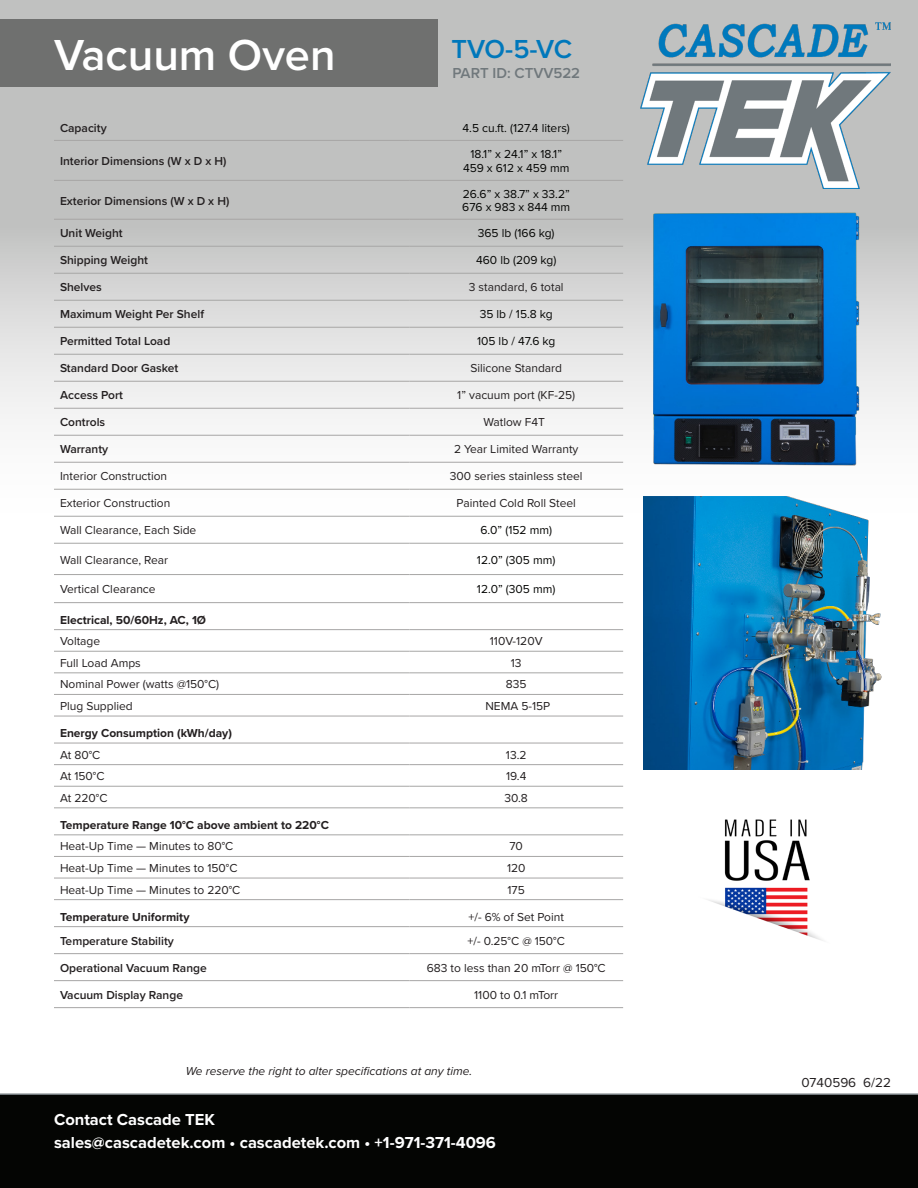
<style>
.page{position:relative;width:918px;height:1188px;background:#fff}
.page>*{position:absolute;margin:0;border:0;box-sizing:border-box;transform-origin:0 0}
.t1{font:600 45px "Proxima Nova";color:#fff}
.t2{font:600 27px "Proxima Nova";color:#0078bb}
.t3{font:700 16.5px "Proxima Nova";color:#fff}
.t4{font:600 15px "Proxima Nova";color:#70787c}
.t5{font:13.5px "Proxima Nova";color:#231f20}
.t6{font:12px "Proxima Nova";color:#231f20}
.t7{font:600 12px "Proxima Nova";color:#231f20}
.t8{font:12px "Proxima Nova";color:#040503}
.t9{font:700 12px "Proxima Nova";color:#231f20}
.t10{font:italic 12px "Proxima Nova";color:#231f20}
</style>
<div class="page">
<svg style="left:0;top:0;width:918px;height:544px"></svg>
<img style="left:638px;top:201px;width:235px;height:279px">
<div style="left:0;top:19px;width:438px;height:67px;background:#6f706f"></div>
<div style="left:0;top:1093px;width:918px;height:95px;background:#040503"></div>
<img style="left:641px;top:17px;width:249px;height:172px">
<hr style="left:54px;top:140px;width:355px;height:1px;background:#a7a6a5">
<hr style="left:409px;top:140px;width:214px;height:1px;background:#a7a6a5">
<hr style="left:54px;top:180px;width:355px;height:1px;background:#a7a6a5">
<hr style="left:409px;top:180px;width:214px;height:1px;background:#a7a6a5">
<hr style="left:54px;top:219px;width:355px;height:1px;background:#a7a6a5">
<hr style="left:409px;top:219px;width:214px;height:1px;background:#a7a6a5">
<hr style="left:54px;top:246px;width:355px;height:1px;background:#a7a6a5">
<hr style="left:409px;top:246px;width:214px;height:1px;background:#a7a6a5">
<hr style="left:54px;top:273px;width:355px;height:1px;background:#a7a6a5">
<hr style="left:409px;top:273px;width:214px;height:1px;background:#a7a6a5">
<hr style="left:54px;top:300px;width:355px;height:1px;background:#a7a6a5">
<hr style="left:409px;top:300px;width:214px;height:1px;background:#a7a6a5">
<hr style="left:54px;top:327px;width:355px;height:1px;background:#a7a6a5">
<hr style="left:409px;top:327px;width:214px;height:1px;background:#a7a6a5">
<hr style="left:54px;top:354px;width:355px;height:1px;background:#a7a6a5">
<hr style="left:409px;top:354px;width:214px;height:1px;background:#a7a6a5">
<hr style="left:54px;top:381px;width:355px;height:1px;background:#a7a6a5">
<hr style="left:409px;top:381px;width:214px;height:1px;background:#a7a6a5">
<hr style="left:54px;top:408px;width:355px;height:1px;background:#a7a6a5">
<hr style="left:409px;top:408px;width:214px;height:1px;background:#a7a6a5">
<hr style="left:54px;top:435px;width:355px;height:1px;background:#a7a6a5">
<hr style="left:409px;top:435px;width:214px;height:1px;background:#a7a6a5">
<hr style="left:54px;top:462px;width:355px;height:1px;background:#a7a6a5">
<hr style="left:409px;top:462px;width:214px;height:1px;background:#a7a6a5">
<hr style="left:54px;top:489px;width:355px;height:1px;background:#a7a6a5">
<hr style="left:409px;top:489px;width:214px;height:1px;background:#a7a6a5">
<hr style="left:54px;top:516px;width:355px;height:1px;background:#a7a6a5">
<hr style="left:409px;top:516px;width:214px;height:1px;background:#a7a6a5">
<hr style="left:54px;top:543px;width:355px;height:1px;background:#a7a6a5">
<hr style="left:409px;top:543px;width:214px;height:1px;background:#a7a6a5">
<hr style="left:54px;top:574px;width:355px;height:1px;background:#a7a6a5">
<hr style="left:409px;top:574px;width:214px;height:1px;background:#a7a6a5">
<hr style="left:54px;top:602px;width:355px;height:1px;background:#a7a6a5">
<hr style="left:409px;top:602px;width:214px;height:1px;background:#a7a6a5">
<hr style="left:54px;top:629px;width:355px;height:1px;background:#a7a6a5">
<hr style="left:409px;top:629px;width:214px;height:1px;background:#a7a6a5">
<hr style="left:54px;top:651px;width:355px;height:1px;background:#a7a6a5">
<hr style="left:409px;top:651px;width:214px;height:1px;background:#a7a6a5">
<hr style="left:54px;top:673px;width:355px;height:1px;background:#a7a6a5">
<hr style="left:409px;top:673px;width:214px;height:1px;background:#a7a6a5">
<hr style="left:54px;top:694px;width:355px;height:1px;background:#a7a6a5">
<hr style="left:409px;top:694px;width:214px;height:1px;background:#a7a6a5">
<hr style="left:54px;top:743px;width:355px;height:1px;background:#a7a6a5">
<hr style="left:409px;top:743px;width:214px;height:1px;background:#a7a6a5">
<hr style="left:54px;top:764px;width:355px;height:1px;background:#a7a6a5">
<hr style="left:409px;top:764px;width:214px;height:1px;background:#a7a6a5">
<hr style="left:54px;top:786px;width:355px;height:1px;background:#a7a6a5">
<hr style="left:409px;top:786px;width:214px;height:1px;background:#a7a6a5">
<hr style="left:54px;top:835px;width:355px;height:1px;background:#a7a6a5">
<hr style="left:409px;top:835px;width:214px;height:1px;background:#a7a6a5">
<hr style="left:54px;top:856px;width:355px;height:1px;background:#a7a6a5">
<hr style="left:409px;top:856px;width:214px;height:1px;background:#a7a6a5">
<hr style="left:54px;top:878px;width:355px;height:1px;background:#a7a6a5">
<hr style="left:409px;top:878px;width:214px;height:1px;background:#a7a6a5">
<hr style="left:54px;top:926px;width:355px;height:1px;background:#a7a6a5">
<hr style="left:409px;top:926px;width:214px;height:1px;background:#a7a6a5">
<hr style="left:54px;top:953px;width:355px;height:1px;background:#a7a6a5">
<hr style="left:409px;top:953px;width:214px;height:1px;background:#a7a6a5">
<hr style="left:54px;top:980px;width:355px;height:1px;background:#a7a6a5">
<hr style="left:409px;top:980px;width:214px;height:1px;background:#a7a6a5">
<hr style="left:54px;top:1007px;width:355px;height:1px;background:#a7a6a5">
<hr style="left:409px;top:1007px;width:214px;height:1px;background:#a7a6a5">
<hr style="left:54px;top:716px;width:355px;height:1px;background:#a7a6a5">
<hr style="left:409px;top:716px;width:214px;height:1px;background:#a7a6a5">
<hr style="left:54px;top:808px;width:355px;height:1px;background:#a7a6a5">
<hr style="left:409px;top:808px;width:214px;height:1px;background:#a7a6a5">
<hr style="left:54px;top:899px;width:355px;height:1px;background:#a7a6a5">
<hr style="left:409px;top:899px;width:214px;height:1px;background:#a7a6a5">
<img style="left:643px;top:496px;width:247px;height:274px">
<img style="left:709px;top:819px;width:114px;height:122px">
<p class="t1" style="left:54px;top:22px;width:283px">Vacuum Oven</p>
<p class="t2" style="left:451px;top:29px;width:122px">TVO-5-VC</p>
<p class="t4" style="left:453px;top:62px;width:129px">PART ID: CTVV522</p>
<p class="t7" style="left:60px;top:119px;width:48px">Capacity</p>
<p class="t8" style="left:463px;top:119px;width:109px">4.5 cu.ft. (127.4 liters)</p>
<p class="t7" style="left:60px;top:152px;width:168px">Interior Dimensions (W x D x H)</p>
<p class="t8" style="left:470px;top:145px;width:93px">18.1” x 24.1” x 18.1”</p>
<p class="t8" style="left:463px;top:159px;width:108px">459 x 612 x 459 mm</p>
<p class="t7" style="left:60px;top:192px;width:171px">Exterior Dimensions (W x D x H)</p>
<p class="t8" style="left:463px;top:185px;width:109px">26.6” x 38.7” x 33.2”</p>
<p class="t8" style="left:462px;top:198px;width:110px">676 x 983 x 844 mm</p>
<p class="t7" style="left:60px;top:225px;width:64px">Unit Weight</p>
<p class="t8" style="left:478px;top:225px;width:78px">365 lb (166 kg)</p>
<p class="t7" style="left:60px;top:252px;width:90px">Shipping Weight</p>
<p class="t8" style="left:476px;top:252px;width:82px">460 lb (209 kg)</p>
<p class="t7" style="left:60px;top:279px;width:43px">Shelves</p>
<p class="t6" style="left:469px;top:279px;width:96px">3 standard, 6 total</p>
<p class="t7" style="left:60px;top:306px;width:146px">Maximum Weight Per Shelf</p>
<p class="t8" style="left:480px;top:306px;width:74px">35 lb / 15.8 kg</p>
<p class="t7" style="left:60px;top:333px;width:112px">Permitted Total Load</p>
<p class="t8" style="left:477px;top:333px;width:80px">105 lb / 47.6 kg</p>
<p class="t7" style="left:60px;top:360px;width:120px">Standard Door Gasket</p>
<p class="t6" style="left:470px;top:360px;width:93px">Silicone Standard</p>
<p class="t7" style="left:60px;top:387px;width:65px">Access Port</p>
<p class="t6" style="left:457px;top:387px;width:119px">1” vacuum port (KF-25)</p>
<p class="t7" style="left:60px;top:414px;width:47px">Controls</p>
<p class="t6" style="left:483px;top:414px;width:63px">Watlow F4T</p>
<p class="t7" style="left:60px;top:441px;width:50px">Warranty</p>
<p class="t6" style="left:454px;top:441px;width:126px">2 Year Limited Warranty</p>
<p class="t6" style="left:60px;top:468px;width:109px">Interior Construction</p>
<p class="t6" style="left:450px;top:468px;width:134px">300 series stainless steel</p>
<p class="t6" style="left:60px;top:495px;width:112px">Exterior Construction</p>
<p class="t6" style="left:457px;top:495px;width:121px">Painted Cold Roll Steel</p>
<p class="t6" style="left:60px;top:522px;width:138px">Wall Clearance, Each Side</p>
<p class="t8" style="left:480px;top:522px;width:73px">6.0” (152 mm)</p>
<p class="t6" style="left:60px;top:551px;width:110px">Wall Clearance, Rear</p>
<p class="t8" style="left:477px;top:551px;width:80px">12.0” (305 mm)</p>
<p class="t6" style="left:60px;top:580px;width:97px">Vertical Clearance</p>
<p class="t8" style="left:477px;top:580px;width:80px">12.0” (305 mm)</p>
<p class="t9" style="left:60px;top:611px;width:148px">Electrical, 50/60Hz, AC, 1Ø</p>
<p class="t6" style="left:60px;top:632px;width:42px">Voltage</p>
<p class="t6" style="left:490px;top:632px;width:54px">110V-120V</p>
<p class="t6" style="left:60px;top:654px;width:82px">Full Load Amps</p>
<p class="t6" style="left:511px;top:654px;width:12px">13</p>
<p class="t6" style="left:60px;top:675px;width:161px">Nominal Power (watts @150°C)</p>
<p class="t6" style="left:506px;top:675px;width:22px">835</p>
<p class="t6" style="left:60px;top:697px;width:74px">Plug Supplied</p>
<p class="t6" style="left:485px;top:697px;width:66px">NEMA 5-15P</p>
<p class="t9" style="left:60px;top:724px;width:173px">Energy Consumption (kWh/day)</p>
<p class="t6" style="left:60px;top:746px;width:42px">At 80°C</p>
<p class="t6" style="left:506px;top:746px;width:22px">13.2</p>
<p class="t6" style="left:60px;top:767px;width:46px">At 150°C</p>
<p class="t6" style="left:506px;top:767px;width:22px">19.4</p>
<p class="t6" style="left:60px;top:789px;width:49px">At 220°C</p>
<p class="t6" style="left:505px;top:789px;width:25px">30.8</p>
<p class="t9" style="left:60px;top:816px;width:270px">Temperature Range 10°C above ambient to 220°C</p>
<p class="t6" style="left:60px;top:837px;width:175px">Heat-Up Time — Minutes to 80°C</p>
<p class="t6" style="left:509px;top:837px;width:15px">70</p>
<p class="t6" style="left:60px;top:859px;width:179px">Heat-Up Time — Minutes to 150°C</p>
<p class="t6" style="left:507px;top:859px;width:20px">120</p>
<p class="t6" style="left:60px;top:881px;width:182px">Heat-Up Time — Minutes to 220°C</p>
<p class="t6" style="left:508px;top:881px;width:19px">175</p>
<p class="t9" style="left:60px;top:908px;width:131px">Temperature Uniformity</p>
<p class="t6" style="left:468px;top:908px;width:97px">+/- 6% of Set Point</p>
<p class="t7" style="left:60px;top:932px;width:115px">Temperature Stability</p>
<p class="t6" style="left:468px;top:932px;width:99px">+/- 0.25°C @ 150°C</p>
<p class="t7" style="left:60px;top:959px;width:148px">Operational Vacuum Range</p>
<p class="t6" style="left:427px;top:959px;width:181px">683 to less than 20 mTorr @ 150°C</p>
<p class="t7" style="left:60px;top:986px;width:125px">Vacuum Display Range</p>
<p class="t6" style="left:474px;top:986px;width:86px">1100 to 0.1 mTorr</p>
<p class="t10" style="left:186px;top:1062px;width:288px">We reserve the right to alter specifications at any time.</p>
<p class="t3" style="left:54px;top:1108px;width:163px">Contact Cascade TEK</p>
<p class="t3" style="left:54px;top:1130px;width:443px">sales@cascadetek.com • cascadetek.com • +1-971-371-4096</p>
<p class="t5" style="left:801px;top:1072px;width:91px">0740596 6/22</p>
</div>
